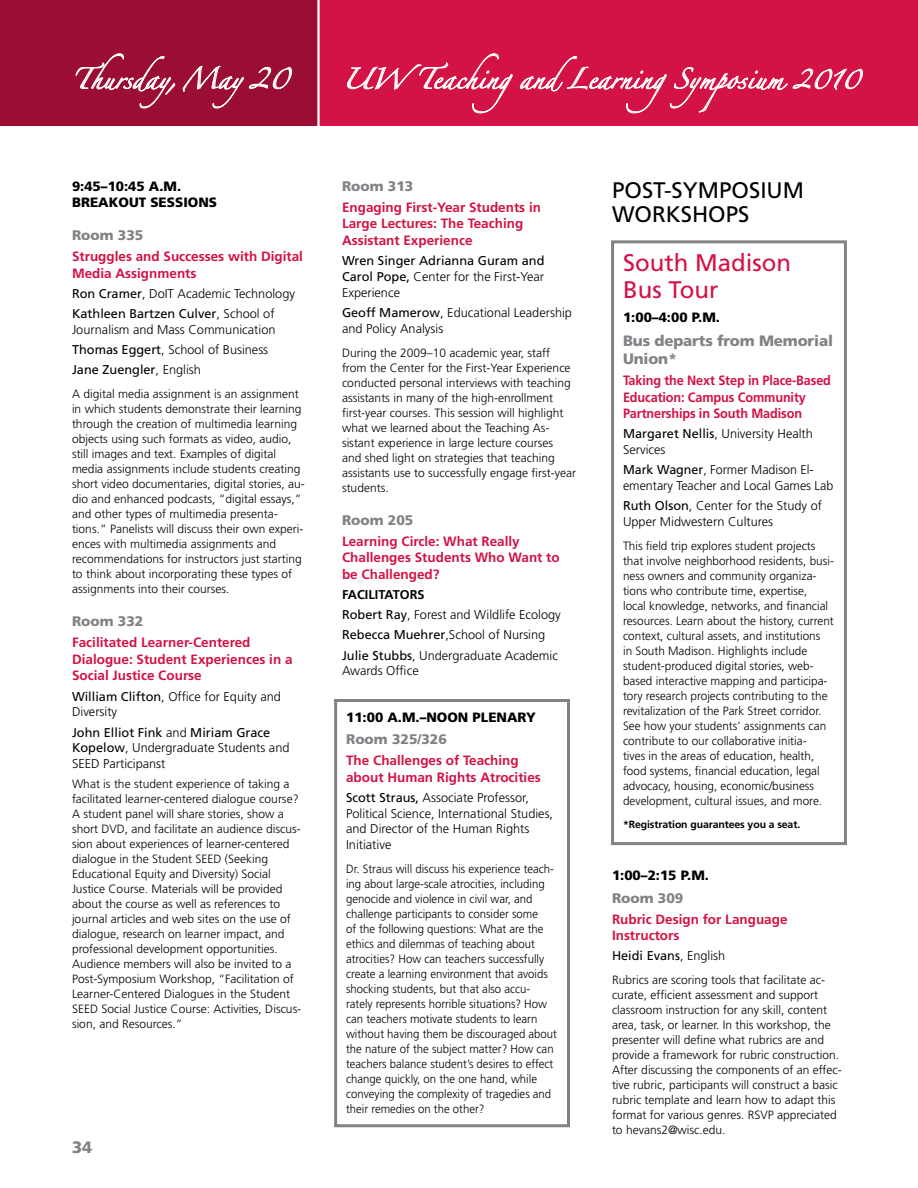
<style>
.page{position:relative;width:918px;height:1188px;background:#fff}
.page>*{position:absolute;margin:0;border:0;box-sizing:border-box;transform-origin:0 0}
.T1{font:24px "Frutiger";color:#d31245}
.talk_2{font:22.5px/24px "Frutiger";color:#000}
.T1-2{font:18.75px "Zapfino";color:#fff}
.t1{font:900 16.5px "Frutiger";color:#808285}
.Room_2{font:900 15px/18px "Frutiger";letter-spacing:-.01em;color:#808285}
.Room_2_space{font:900 13.8px "Frutiger";color:#808285}
.Room_2-2{font:900 13.8px "Frutiger";color:#808285}
.talk_2-2{font:700 13.5px/16.5px "Frutiger";color:#d31245}
.talk_2-3{font:700 13.5px/16.5px "Frutiger";color:#d31245;scale:.94 1}
.Time_2{font:900 13.5px/16.5px "Frutiger";color:#000}
.T1-3{font:300 12.75px/15.8px "Frutiger";color:#000}
.T1-4{font:12.75px/15.8px "Frutiger";color:#000;text-align:justify}
.T1-5{font:700 12.75px "Frutiger";color:#000}
.T1_space{font:300 12px/15px "Frutiger";color:#000}
.T1-6{font:300 12px/15px "Frutiger";color:#000}
.T1_space-2{font:300 12px/15px "Frutiger";color:#000;scale:.95 1}
.T1-7{font:700 10.5px "Frutiger";letter-spacing:-.01em;color:#000}
.s1{font-size:17.25px}
.s2{font-weight:400}
.s3{font-weight:300}
</style>
<div class="page">
<div style="left:0;top:0;width:918px;height:125px;background:#d31245"></div>
<div style="left:0;top:0;width:320px;height:125px;background:#9b0d33"></div>
<hr style="left:317px;top:0;width:3px;height:158px;background:#fff">
<hr style="left:917px;top:0;width:1px;height:125px;background:#bcbec0">
<svg style="left:75px;top:53px;width:101px;height:56px"></svg>
<svg style="left:182px;top:66px;width:110px;height:43px"></svg>
<svg style="left:347px;top:53px;width:166px;height:61px"></svg>
<svg style="left:520px;top:56px;width:343px;height:58px"></svg>
<div style="left:611px;top:240px;width:236px;height:605px;border:3px solid #808285"></div>
<div style="left:334px;top:699px;width:236px;height:428px;border:3px solid #808285"></div>
<p class="T1-2" style="left:72px;top:71px;width:219px">Thursday, May20</p>
<p class="T1-2" style="left:342px;top:71px;width:520px">UW TeachingandLearningSymposium <span class="s1">2010</span></p>
<p class="Time_2" style="left:72px;top:177px;width:147px">9:45–10:45 A.M.<br>BREAKOUT SESSIONS</p>
<p class="Room_2_space" style="left:72px;top:227px;width:73px">Room 335</p>
<p class="talk_2-2" style="left:72px;top:248px;width:233px">Struggles and Successes with Digital<br>Media Assignments</p>
<p class="T1-3" style="left:72px;top:285px;width:225px"><span class="s2">Ron Cramer</span>, DoIT Academic Technology</p>
<p class="T1-3" style="left:72px;top:306px;width:205px"><span class="s2">Kathleen Bartzen Culver</span>, School of<br>Journalism and Mass Communication</p>
<p class="T1-3" style="left:72px;top:342px;width:198px"><span class="s2">Thomas Eggert</span>, School of Business</p>
<p class="T1-4" style="left:72px;top:362px;width:130px">Jane Zuengler<span class="s3">, English</span></p>
<p class="T1_space" style="left:72px;top:387px;width:234px">A digital media assignment is an assignment in which students demonstrate their learning through the creation of multimedia learning objects using such formats as video, audio, still images and text. Examples of digital media assignments include students creating short video documentaries, digital stories, au&shy;dio and enhanced podcasts, “digital essays,” and other types of multimedia presenta&shy;tions.” Panelists will discuss their own experi&shy;ences with multimedia assignments and recommendations for instructors just starting to think about incorporating these types of assignments into their courses.</p>
<p class="Room_2_space" style="left:72px;top:613px;width:73px">Room 332</p>
<p class="talk_2-2" style="left:72px;top:634px;width:222px">Facilitated Learner-Centered<br>Dialogue: Student Experiences in a<br>Social Justice Course</p>
<p class="T1-3" style="left:72px;top:688px;width:210px"><span class="s2">William Clifton</span>, Office for Equity and<br>Diversity</p>
<p class="T1-3" style="left:72px;top:724px;width:219px"><span class="s2">John Elliot Fink</span> and <span class="s2">Miriam Grace<br>Kopelow</span>, Undergraduate Students and<br>SEED Participanst</p>
<p class="T1-6" style="left:72px;top:776px;width:231px">What is the student experience of taking a facilitated learner-centered dialogue course?<br>A student panel will share stories, show a short DVD, and facilitate an audience discus&shy;sion about experiences of learner-centered dialogue in the Student SEED (Seeking Educational Equity and Diversity) Social Justice Course. Materials will be provided about the course as well as references to journal articles and web sites on the use of dialogue, research on learner impact, and professional development opportunities.<br>Audience members will also be invited to a Post-Symposium Workshop, “Facilitation of Learner-Centered Dialogues in the Student SEED Social Justice Course: Activities, Discus&shy;sion, and Resources.”</p>
<h3 class="t1" style="left:72px;top:1137px;width:22px">34</h3>
<p class="Room_2_space" style="left:342px;top:178px;width:73px">Room 313</p>
<p class="talk_2-2" style="left:342px;top:199px;width:201px">Engaging First-Year Students in<br>Large Lectures: The Teaching<br>Assistant Experience</p>
<p class="T1-4" style="left:342px;top:253px;width:204px">Wren Singer Adrianna Guram and Carol Pope, <span class="s3">Center for the First-Year Experience</span></p>
<p class="T1-3" style="left:342px;top:304px;width:232px"><span class="s2">Geoff Mamerow</span>, Educational Leadership and Policy Analysis</p>
<p class="T1_space" style="left:342px;top:345px;width:236px">During the 2009–10 academic year, staff from the Center for the First-Year Experience conducted personal interviews with teaching assistants in many of the high-enrollment first-year courses. This session will highlight what we learned about the Teaching As&shy;sistant experience in large lecture courses<br>and shed light on strategies that teaching assistants use to successfully engage first-year students.</p>
<p class="Room_2_space" style="left:342px;top:511px;width:73px">Room 205</p>
<p class="talk_2-2" style="left:342px;top:532px;width:219px">Learning Circle: What Really<br>Challenges Students Who Want to be Challenged?</p>
<p class="T1-5" style="left:342px;top:587px;width:84px">FACILITATORS</p>
<p class="T1-3" style="left:342px;top:607px;width:220px"><span class="s2">Robert Ray</span>, Forest and Wildlife Ecology</p>
<p class="T1-3" style="left:342px;top:627px;width:205px"><span class="s2">Rebecca Muehrer</span>,School of Nursing</p>
<p class="T1-3" style="left:342px;top:647px;width:218px"><span class="s2">Julie Stubbs</span>, Undergraduate Academic<br>Awards Office</p>
<p class="Time_2" style="left:346px;top:708px;width:191px">11:00 A.M.–NOON PLENARY</p>
<p class="Room_2-2" style="left:346px;top:731px;width:102px">Room 325/326</p>
<p class="talk_2-2" style="left:346px;top:752px;width:196px">The Challenges of Teaching about Human Rights Atrocities</p>
<p class="T1-3" style="left:346px;top:789px;width:209px"><span class="s2">Scott Straus,</span> Associate Professor,<br>Political Science, International Studies, and Director of the Human Rights<br>Initiative</p>
<p class="T1_space-2" style="left:346px;top:861px;width:224px">Dr. Straus will discuss his experience teach&shy;ing about large-scale atrocities, including genocide and violence in civil war, and challenge participants to consider some<br>of the following questions: What are the ethics and dilemmas of teaching about atrocities? How can teachers successfully create a learning environment that avoids shocking students, but that also accu&shy;rately represents horrible situations? How can teachers motivate students to learn without having them be discouraged about the nature of the subject matter? How can teachers balance student’s desires to effect change quickly, on the one hand, while conveying the complexity of tragedies and their remedies on the other?</p>
<p class="talk_2" style="left:612px;top:177px;width:194px">POST-SYMPOSIUM<br>WORKSHOPS</p>
<p class="T1" style="left:623px;top:249px;width:169px">South Madison</p>
<p class="T1" style="left:623px;top:276px;width:97px">Bus Tour</p>
<p class="Time_2" style="left:623px;top:309px;width:98px">1:00–4:00 P.M.</p>
<p class="Room_2" style="left:623px;top:332px;width:211px">Bus departs from Memorial<br>Union*</p>
<p class="talk_2-3" style="left:623px;top:372px;width:223px">Taking the Next Step in Place-Based<br>Education: Campus Community<br>Partnerships in South Madison</p>
<p class="T1-3" style="left:623px;top:426px;width:191px"><span class="s2">Margaret Nellis</span>, University Health<br>Services</p>
<p class="T1-3" style="left:623px;top:462px;width:212px"><span class="s2">Mark Wagner</span>, Former Madison El&shy;ementary Teacher and Local Games Lab</p>
<p class="T1-3" style="left:623px;top:498px;width:201px"><span class="s2">Ruth Olson</span>, Center for the Study of<br>Upper Midwestern Cultures</p>
<p class="T1_space" style="left:623px;top:538px;width:212px">This field trip explores student projects that involve neighborhood residents, busi&shy;ness owners and community organiza&shy;tions who contribute time, expertise,<br>local knowledge, networks, and financial resources. Learn about the history, current context, cultural assets, and institutions<br>in South Madison. Highlights include student-produced digital stories, web&shy;based interactive mapping and participa&shy;tory research projects contributing to the revitalization of the Park Street corridor.<br>See how your students’ assignments can contribute to our collaborative initia-<br>tives in the areas of education, health, food systems, financial education, legal advocacy, housing, economic/business development, cultural issues, and more.</p>
<p class="T1-7" style="left:623px;top:818px;width:179px">*Registration guarantees you a seat.</p>
<p class="Time_2" style="left:612px;top:867px;width:98px">1:00–2:15 P.M.</p>
<p class="Room_2-2" style="left:612px;top:889px;width:73px">Room 309</p>
<p class="talk_2-2" style="left:612px;top:910px;width:177px">Rubric Design for Language<br>Instructors</p>
<p class="T1-4" style="left:612px;top:948px;width:115px">Heidi Evans<span class="s3">, English</span></p>
<p class="T1_space" style="left:612px;top:973px;width:231px">Rubrics are scoring tools that facilitate ac&shy;curate, efficient assessment and support classroom instruction for any skill, content area, task, or learner. In this workshop, the presenter will define what rubrics are and provide a framework for rubric construction.<br>After discussing the components of an effec&shy;tive rubric, participants will construct a basic rubric template and learn how to adapt this format for various genres. RSVP appreciated to hevans2@wisc.edu.</p>
</div>
